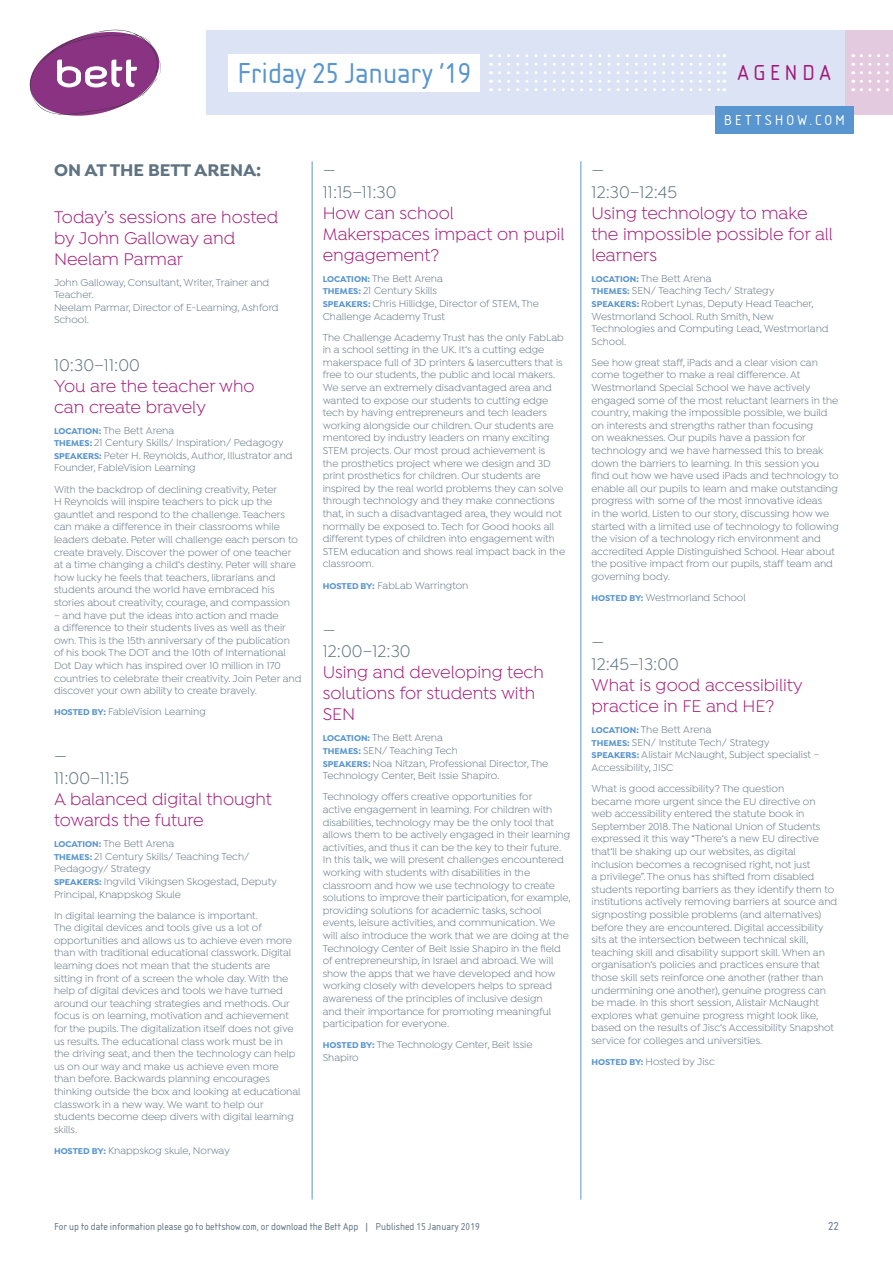
<style>
.page{position:relative;width:893px;height:1263px;background:#fff}
.page>*{position:absolute;margin:0;border:0;box-sizing:border-box;transform-origin:0 0}
.t1{font:30px "Isonorm D";color:#5995ce}
.t2{font:22.5px "Isonorm D";letter-spacing:.2em;color:#a21877}
.t3{font:18px/21px "Isidora";color:#a21877}
.t4{font:18px/21.6px "Isidora";color:#5f7382}
.t5{font:700 18px "Isidora";color:#5f7382}
.t6{font:15px "Isonorm D";letter-spacing:.2em;color:#fff}
.t7{font:12px "Isonorm D";color:#5f7382}
.t8{font:10.5px/12.6px "Isidora";color:#5f7382}
.t9{font:10.5px "Isonorm D";color:#5f7382}
.s1{font-weight:700;font-size:9px;color:#5995ce}
</style>
<div class="page">
<hr style="left:312px;top:162px;width:1px;height:1037px;background:#5995ce">
<hr style="left:580px;top:162px;width:1px;height:1037px;background:#5995ce">
<div style="left:845px;top:31px;width:48px;height:84px;background:#e4cadf"></div>
<div style="left:207px;top:31px;width:638px;height:84px;background:#dbe3f4"></div>
<div style="left:229px;top:54px;width:251px;height:37px;background:#fff"></div>
<svg style="left:29px;top:29px;width:132px;height:87px"></svg>
<div style="left:715px;top:106px;width:139px;height:27px;background:#5995ce"></div>
<svg style="left:499px;top:54px;width:226px;height:3px"></svg>
<svg style="left:861px;top:54px;width:28px;height:3px"></svg>
<svg style="left:499px;top:63px;width:226px;height:11px"></svg>
<svg style="left:861px;top:63px;width:28px;height:11px"></svg>
<svg style="left:499px;top:80px;width:226px;height:11px"></svg>
<svg style="left:861px;top:80px;width:28px;height:11px"></svg>
<h1 class="t1" style="left:237px;top:56px;width:236px">Friday 25 January ‘19</h1>
<h2 class="t2" style="left:737px;top:60px;width:95px">AGENDA</h2>
<h3 class="t6" style="left:724px;top:111px;width:123px">BETTSHOW.COM</h3>
<h3 class="t5" style="left:54px;top:159px;width:209px">ON AT THE BETT ARENA:</h3>
<h3 class="t3" style="left:54px;top:207px;width:226px">Today’s sessions are hosted by John Galloway and<br>Neelam Parmar</h3>
<p class="t8" style="left:54px;top:277px;width:226px">John Galloway, Consultant, Writer, Trainer and<br>Teacher.<br>Neelam Parmar, Director of E-Learning, Ashford<br>School.</p>
<h3 class="t4" style="left:54px;top:355px;width:87px">10:30–11:00</h3>
<h3 class="t3" style="left:54px;top:376px;width:202px">You are the teacher who can create bravely</h3>
<p class="t8" style="left:54px;top:425px;width:240px"><span class="s1">LOCATION:</span> The Bett Arena<br><span class="s1">THEMES:</span> 21 Century Skills/ Inspiration/ Pedagogy <span class="s1">SPEAKERS:</span> Peter H. Reynolds, Author, Illustrator and Founder, FableVision Learning</p>
<p class="t8" style="left:54px;top:483px;width:245px">With the backdrop of declining creativity, Peter<br>H Reynolds will inspire teachers to pick up the gauntlet and respond to the challenge. Teachers can make a difference in their classrooms while leaders debate. Peter will challenge each person to create bravely. Discover the power of one teacher at a time changing a child‘s destiny. Peter will share how lucky he feels that teachers, librarians and students around the world have embraced his stories about creativity, courage, and compassion</p>
<p class="t8" style="left:54px;top:609px;width:249px">– and have put the ideas into action and made<br>a difference to their students lives as well as their own. This is the 15th anniversary of the publication of his book The DOT and the 10th of International Dot Day which has inspired over 10 million in 170 countries to celebrate their creativity. Join Peter and discover your own ability to create bravely.</p>
<p class="t8" style="left:54px;top:706px;width:153px"><span class="s1">HOSTED BY:</span> FableVision Learning</p>
<h3 class="t4" style="left:54px;top:747px;width:77px">—<br>11:00–11:15</h3>
<h3 class="t3" style="left:54px;top:790px;width:219px">A balanced digital thought towards the future</h3>
<p class="t8" style="left:54px;top:838px;width:224px"><span class="s1">LOCATION:</span> The Bett Arena<br><span class="s1">THEMES:</span> 21 Century Skills/ Teaching Tech/<br>Pedagogy/ Strategy<br><span class="s1">SPEAKERS:</span> Ingvild Vikingsen Skogestad, Deputy<br>Principal, Knappskog Skule</p>
<p class="t8" style="left:54px;top:909px;width:248px">In digital learning the balance is important.<br>The digital devices and tools give us a lot of opportunities and allows us to achieve even more than with traditional educational classwork. Digital learning does not mean that the students are sitting in front of a screen the whole day. With the help of digital devices and tools we have turned around our teaching strategies and methods. Our focus is on learning, motivation and achievement for the pupils. The digitalization itself does not give us results. The educational class work must be in the driving seat, and then the technology can help us on our way and make us achieve even more than before. Backwards planning encourages thinking outside the box and looking at educational classwork in a new way. We want to help our students become deep divers with digital learning skills.</p>
<p class="t8" style="left:54px;top:1145px;width:177px"><span class="s1">HOSTED BY:</span> Knappskog skule, Norway</p>
<h3 class="t4" style="left:323px;top:160px;width:75px">—<br>11:15–11:30</h3>
<h3 class="t3" style="left:323px;top:203px;width:243px">How can school<br>Makerspaces impact on pupil engagement?</h3>
<p class="t8" style="left:323px;top:273px;width:218px"><span class="s1">LOCATION:</span> The Bett Arena<br><span class="s1">THEMES:</span> 21 Century Skills<br><span class="s1">SPEAKERS:</span> Chris Hillidge, Director of STEM, The<br>Challenge Academy Trust</p>
<p class="t8" style="left:323px;top:332px;width:244px">The Challenge Academy Trust has the only FabLab in a school setting in the UK. It‘s a cutting edge makerspace full of 3D printers &amp; lasercutters that is free to our students, the public and local makers.<br>We serve an extremely disadvantaged area and wanted to expose our students to cutting edge tech by having entrepreneurs and tech leaders working alongside our children. Our students are mentored by industry leaders on many exciting STEM projects. Our most proud achievement is<br>the prosthetics project where we design and 3D print prosthetics for children. Our students are inspired by the real world problems they can solve through technology and they make connections that, in such a disadvantaged area, they would not normally be exposed to. Tech for Good hooks all different types of children into engagement with STEM education and shows real impact back in the classroom.</p>
<p class="t8" style="left:323px;top:579px;width:147px"><span class="s1">HOSTED BY:</span> FabLab Warrington</p>
<h3 class="t4" style="left:323px;top:620px;width:89px">—<br>12:00–12:30</h3>
<h3 class="t3" style="left:323px;top:663px;width:223px">Using and developing tech solutions for students with<br>SEN</h3>
<p class="t8" style="left:323px;top:732px;width:227px"><span class="s1">LOCATION:</span> The Bett Arena<br><span class="s1">THEMES:</span> SEN/ Teaching Tech<br><span class="s1">SPEAKERS:</span> Noa Nitzan, Professional Director, The Technology Center, Beit Issie Shapiro.</p>
<p class="t8" style="left:323px;top:791px;width:250px">Technology offers creative opportunities for<br>active engagement in learning. For children with disabilities, technology may be the only tool that allows them to be actively engaged in their learning activities, and thus it can be the key to their future.<br>In this talk, we will present challenges encountered working with students with disabilities in the classroom and how we use technology to create solutions to improve their participation, for example, providing solutions for academic tasks, school events, leisure activities, and communication. We will also introduce the work that we are doing at the Technology Center of Beit Issie Shapiro in the field of entrepreneurship, in Israel and abroad. We will show the apps that we have developed and how working closely with developers helps to spread awareness of the principles of inclusive design<br>and their importance for promoting meaningful participation for everyone.</p>
<p class="t8" style="left:323px;top:1039px;width:211px"><span class="s1">HOSTED BY:</span> The Technology Center, Beit Issie<br>Shapiro</p>
<h3 class="t4" style="left:591px;top:160px;width:87px">—<br>12:30–12:45</h3>
<h3 class="t3" style="left:591px;top:203px;width:243px">Using technology to make the impossible possible for all learners</h3>
<p class="t8" style="left:591px;top:273px;width:239px"><span class="s1">LOCATION:</span> The Bett Arena<br><span class="s1">THEMES:</span> SEN/ Teaching Tech/ Strategy<br><span class="s1">SPEAKERS:</span> Robert Lynas, Deputy Head Teacher, Westmorland School. Ruth Smith, New Technologies and Computing Lead, Westmorland School.</p>
<p class="t8" style="left:591px;top:357px;width:249px">See how great staff, iPads and a clear vision can come together to make a real difference. At Westmorland Special School we have actively engaged some of the most reluctant learners in the country, making the impossible possible, we build on interests and strengths rather than focusing<br>on weaknesses. Our pupils have a passion for technology and we have harnessed this to break down the barriers to learning. In this session you find out how we have used iPads and technology to enable all our pupils to learn and make outstanding progress with some of the most innovative ideas<br>in the world. Listen to our story, discussing how we started with a limited use of technology to following the vision of a technology rich environment and accredited Apple Distinguished School. Hear about the positive impact from our pupils, staff team and governing body.</p>
<p class="t8" style="left:591px;top:592px;width:156px"><span class="s1">HOSTED BY:</span> Westmorland School</p>
<h3 class="t4" style="left:591px;top:633px;width:89px">—<br>12:45–13:00</h3>
<h3 class="t3" style="left:591px;top:676px;width:213px">What is good accessibility practice in FE and HE?</h3>
<p class="t8" style="left:591px;top:724px;width:230px"><span class="s1">LOCATION:</span> The Bett Arena<br><span class="s1">THEMES:</span> SEN/ Institute Tech/ Strategy <span class="s1">SPEAKERS:</span> Alistair McNaught, Subject specialist – Accessibility, JISC</p>
<p class="t8" style="left:591px;top:783px;width:247px">What is good accessibility? The question<br>became more urgent since the EU directive on web accessibility entered the statute book in September 2018. The National Union of Students expressed it this way “There‘s a new EU directive that‘ll be shaking up our websites, as digital inclusion becomes a recognised right, not just<br>a privilege”. The onus has shifted from disabled students reporting barriers as they identify them to institutions actively removing barriers at source and signposting possible problems (and alternatives) before they are encountered. Digital accessibility sits at the intersection between technical skill, teaching skill and disability support skill. When an organisation‘s policies and practices ensure that those skill sets reinforce one another (rather than undermining one another), genuine progress can be made. In this short session, Alistair McNaught explores what genuine progress might look like, based on the results of Jisc‘s Accessibility Snapshot service for colleges and universities.</p>
<p class="t8" style="left:591px;top:1056px;width:125px"><span class="s1">HOSTED BY:</span> Hosted by Jisc</p>
<p class="t9" style="left:54px;top:1220px;width:427px">For up to date information please go to bettshow.com, or download the Bett App | Published 15 January 2019</p>
<p class="t7" style="left:828px;top:1219px;width:12px">22</p>
</div>
